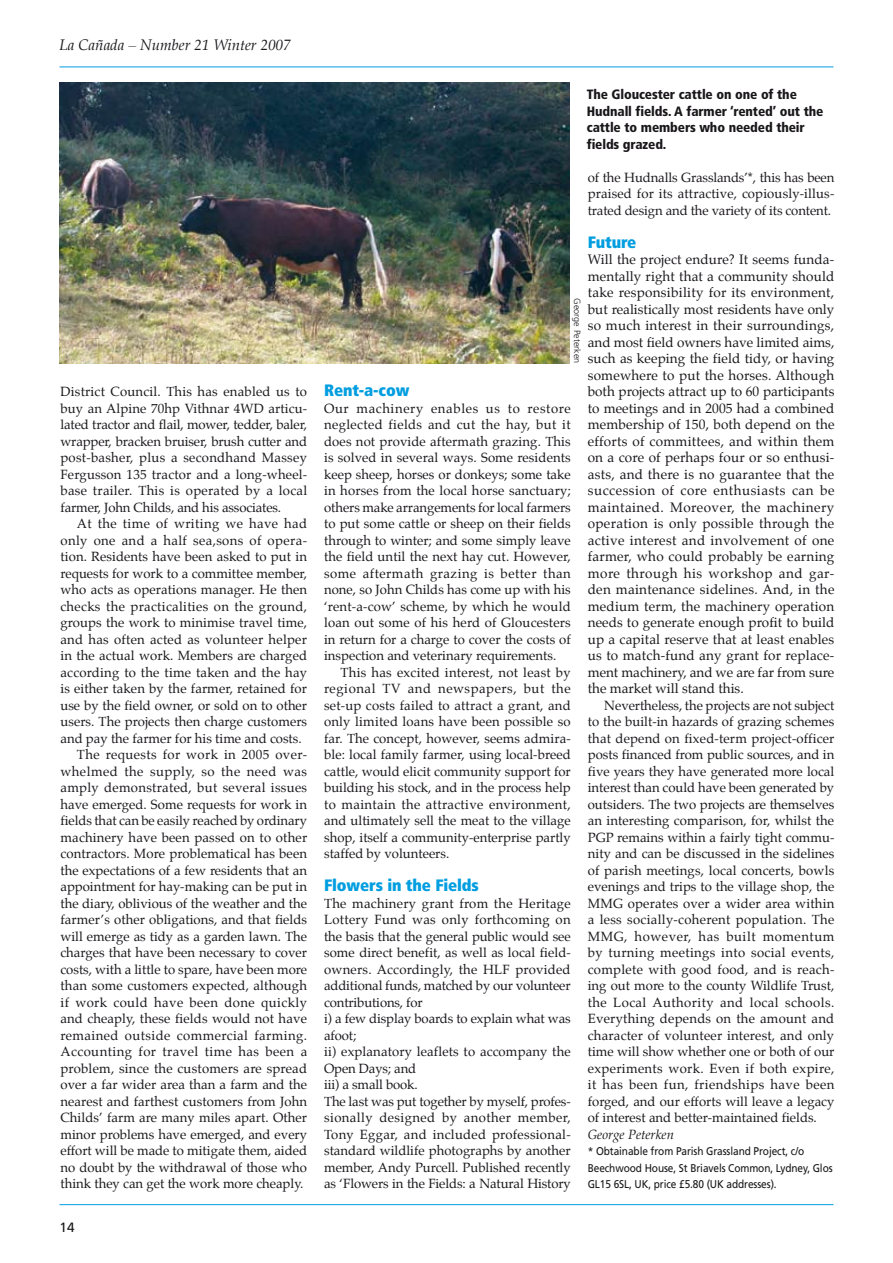
<style>
.page{position:relative;width:893px;height:1263px;background:#fff}
.page>*{position:absolute;margin:0;border:0;box-sizing:border-box;transform-origin:0 0}
.t1{font:900 condensed 16.5px "Frutiger";letter-spacing:-.01em;color:#009ee0}
.t2{font:italic 15px "Palatino";color:#1a171b}
.t3{font:13.5px/16.5px "Palatino";color:#1a171b;text-align:justify}
.t4{font:900 condensed 13.5px/16.5px "Frutiger";letter-spacing:-.01em;color:#1a171b}
.t5{font:13.5px "Frutiger";color:#1a171b}
.t6{font:13.2px/16.5px "Palatino";letter-spacing:.005em;color:#1a171b;text-align:justify}
.t7{font:13.2px "Palatino";letter-spacing:.03em;color:#1a171b}
.t8{font:13.2px "Palatino";letter-spacing:.035em;color:#1a171b}
.t9{font:13.2px "Palatino";letter-spacing:.025em;color:#1a171b}
.t10{font:italic 13.2px "Palatino";color:#1a171b}
.t11{font:11.25px/16.5px "Frutiger";letter-spacing:-.01em;color:#1a171b;scale:.9 1}
.t12{font:300 9px "Frutiger";color:#1a171b}
</style>
<div class="page">
<hr style="left:60px;top:1204px;width:773px;height:1px;background:#009ee0">
<hr style="left:60px;top:67px;width:773px;height:1px;background:#009ee0">
<img style="left:60px;top:82px;width:510px;height:281px">
<p class="t2" style="left:60px;top:35px;width:233px">La Cañada – Number 21 Winter 2007</p>
<p class="t6" style="left:60px;top:384px;width:248px">District Council. This has enabled us to buy an Alpine 70hp Vithnar 4WD articu&shy;lated tractor and flail, mower, tedder, baler, wrapper, bracken bruiser, brush cutter and post-basher, plus a secondhand Massey Fergusson 135 tractor and a long-wheel&shy;base trailer. This is operated by a local farmer, John Childs, and his associates.</p>
<p class="t7" style="left:77px;top:515px;width:232px">At the time of writing we have had</p>
<p class="t7" style="left:60px;top:531px;width:248px">only one and a half sea,sons of opera-</p>
<p class="t6" style="left:60px;top:549px;width:248px">tion. Residents have been asked to put in</p>
<p class="t6" style="left:60px;top:566px;width:248px">requests for work to a committee member,</p>
<p class="t6" style="left:60px;top:582px;width:248px">who acts as operations manager. He then</p>
<p class="t9" style="left:60px;top:597px;width:248px">checks the practicalities on the ground,</p>
<p class="t6" style="left:60px;top:615px;width:248px">groups the work to minimise travel time,</p>
<p class="t6" style="left:60px;top:632px;width:248px">and has often acted as volunteer helper</p>
<p class="t6" style="left:60px;top:648px;width:248px">in the actual work. Members are charged</p>
<p class="t6" style="left:60px;top:665px;width:248px">according to the time taken and the hay</p>
<p class="t6" style="left:60px;top:681px;width:248px">is either taken by the farmer, retained for</p>
<p class="t6" style="left:60px;top:698px;width:248px">use by the field owner, or sold on to other</p>
<p class="t6" style="left:60px;top:714px;width:248px">users. The projects then charge customers</p>
<p class="t6" style="left:60px;top:731px;width:243px">and pay the farmer for his time and costs.</p>
<p class="t7" style="left:77px;top:746px;width:232px">The requests for work in 2005 over-</p>
<p class="t8" style="left:60px;top:762px;width:248px">whelmed the supply, so the need was</p>
<p class="t9" style="left:60px;top:779px;width:248px">amply demonstrated, but several issues</p>
<p class="t6" style="left:60px;top:797px;width:248px">have emerged. Some requests for work in</p>
<p class="t6" style="left:60px;top:813px;width:248px">fields that can be easily reached by ordinary</p>
<p class="t6" style="left:60px;top:830px;width:248px">machinery have been passed on to other</p>
<p class="t6" style="left:60px;top:846px;width:248px">contractors. More problematical has been</p>
<p class="t6" style="left:60px;top:863px;width:248px">the expectations of a few residents that an</p>
<p class="t6" style="left:60px;top:879px;width:248px">appointment for hay-making can be put in</p>
<p class="t6" style="left:60px;top:896px;width:248px">the diary, oblivious of the weather and the</p>
<p class="t6" style="left:60px;top:912px;width:248px">farmer’s other obligations, and that fields</p>
<p class="t6" style="left:60px;top:929px;width:248px">will emerge as tidy as a garden lawn. The</p>
<p class="t6" style="left:60px;top:945px;width:248px">charges that have been necessary to cover</p>
<p class="t6" style="left:60px;top:962px;width:248px">costs, with a little to spare, have been more</p>
<p class="t6" style="left:60px;top:978px;width:248px">than some customers expected, although</p>
<p class="t7" style="left:60px;top:993px;width:248px">if work could have been done quickly</p>
<p class="t6" style="left:60px;top:1011px;width:248px">and cheaply, these fields would not have</p>
<p class="t8" style="left:60px;top:1026px;width:248px">remained outside commercial farming.</p>
<p class="t8" style="left:60px;top:1043px;width:248px">Accounting for travel time has been a</p>
<p class="t6" style="left:60px;top:1061px;width:248px">problem, since the customers are spread</p>
<p class="t6" style="left:60px;top:1077px;width:248px">over a far wider area than a farm and the</p>
<p class="t6" style="left:60px;top:1094px;width:248px">nearest and farthest customers from John</p>
<p class="t6" style="left:60px;top:1110px;width:248px">Childs’ farm are many miles apart. Other</p>
<p class="t6" style="left:60px;top:1127px;width:248px">minor problems have emerged, and every</p>
<p class="t6" style="left:60px;top:1143px;width:248px">effort will be made to mitigate them, aided</p>
<p class="t6" style="left:60px;top:1160px;width:248px">no doubt by the withdrawal of those who</p>
<p class="t6" style="left:60px;top:1176px;width:244px">think they can get the work more cheaply.</p>
<p class="t5" style="left:60px;top:1219px;width:8px">14</p>
<p class="t4" style="left:587px;top:86px;width:238px">The Gloucester cattle on one of the<br>Hudnall fields. A farmer ‘rented’ out the cattle to members who needed their fields grazed.</p>
<p class="t6" style="left:588px;top:170px;width:248px">of the Hudnalls Grasslands’*, this has been praised for its attractive, copiously-illus&shy;trated design and the variety of its content.</p>
<p class="t1" style="left:588px;top:232px;width:50px">Future</p>
<p class="t3" style="left:588px;top:252px;width:248px">Will the project endure? It seems funda&shy;mentally right that a community should take responsibility for its environment, but realistically most residents have only so much interest in their surroundings, and most field owners have limited aims, such as keeping the field tidy, or having somewhere to put the horses. Although both projects attract up to 60 participants to meetings and in 2005 had a combined membership of 150, both depend on the efforts of committees, and within them on a core of perhaps four or so enthusi&shy;asts, and there is no guarantee that the succession of core enthusiasts can be maintained. Moreover, the machinery operation is only possible through the active interest and involvement of one farmer, who could probably be earning more through his workshop and gar&shy;den maintenance sidelines. And, in the medium term, the machinery operation needs to generate enough profit to build up a capital reserve that at least enables us to match-fund any grant for replace&shy;ment machinery, and we are far from sure the market will stand this.</p>
<p class="t6" style="left:588px;top:698px;width:248px;text-indent:17px">Nevertheless, the projects are not subject to the built-in hazards of grazing schemes that depend on fixed-term project-officer posts financed from public sources, and in five years they have generated more local interest than could have been generated by outsiders. The two projects are themselves an interesting comparison, for, whilst the PGP remains within a fairly tight commu&shy;nity and can be discussed in the sidelines of parish meetings, local concerts, bowls evenings and trips to the village shop, the MMG operates over a wider area within a less socially-coherent population. The MMG, however, has built momentum by turning meetings into social events, complete with good food, and is reach&shy;ing out more to the county Wildlife Trust, the Local Authority and local schools.<br>Everything depends on the amount and character of volunteer interest, and only time will show whether one or both of our experiments work. Even if both expire, it has been fun, friendships have been forged, and our efforts will leave a legacy of interest and better-maintained fields.</p>
<p class="t10" style="left:588px;top:1126px;width:88px">George Peterken</p>
<p class="t11" style="left:588px;top:1143px;width:274px">* Obtainable from Parish Grassland Project, c/o<br>Beechwood House, St Briavels Common, Lydney, Glos<br>GL1 5 6SL, UK, price £5.80 (UK addresses).</p>
<p class="t12" style="left:582px;top:298px;width:66px;rotate:90deg">George Peterken</p>
<p class="t1" style="left:324px;top:380px;width:87px">Rent-a-cow</p>
<p class="t6" style="left:324px;top:401px;width:248px">Our machinery enables us to restore neglected fields and cut the hay, but it does not provide aftermath grazing. This is solved in several ways. Some residents keep sheep, horses or donkeys; some take in horses from the local horse sanctuary; others make arrangements for local farmers to put some cattle or sheep on their fields through to winter; and some simply leave the field until the next hay cut. However, some aftermath grazing is better than none, so John Childs has come up with his ‘rent-a-cow’ scheme, by which he would loan out some of his herd of Gloucesters in return for a charge to cover the costs of inspection and veterinary requirements.</p>
<p class="t6" style="left:324px;top:665px;width:248px;text-indent:17px">This has excited interest, not least by regional TV and newspapers, but the set-up costs failed to attract a grant, and only limited loans have been possible so far. The concept, however, seems admira&shy;ble: local family farmer, using local-breed cattle, would elicit community support for building his stock, and in the process help to maintain the attractive environment, and ultimately sell the meat to the village shop, itself a community-enterprise partly staffed by volunteers.</p>
<p class="t1" style="left:324px;top:875px;width:156px">Flowers in the Fields</p>
<p class="t6" style="left:324px;top:896px;width:248px;text-align:left">The machinery grant from the Heritage Lottery Fund was only forthcoming on the basis that the general public would see some direct benefit, as well as local field&shy;owners. Accordingly, the HLF provided additional funds, matched by our volunteer contributions, for<br>i) a few display boards to explain what was afoot;<br>ii) explanatory leaflets to accompany the Open Days; and<br>iii) a small book.<br>The last was put together by myself, profes&shy;sionally designed by another member, Tony Eggar, and included professional&shy;standard wildlife photographs by another member, Andy Purcell. Published recently as ‘Flowers in the Fields: a Natural History</p>
</div>
